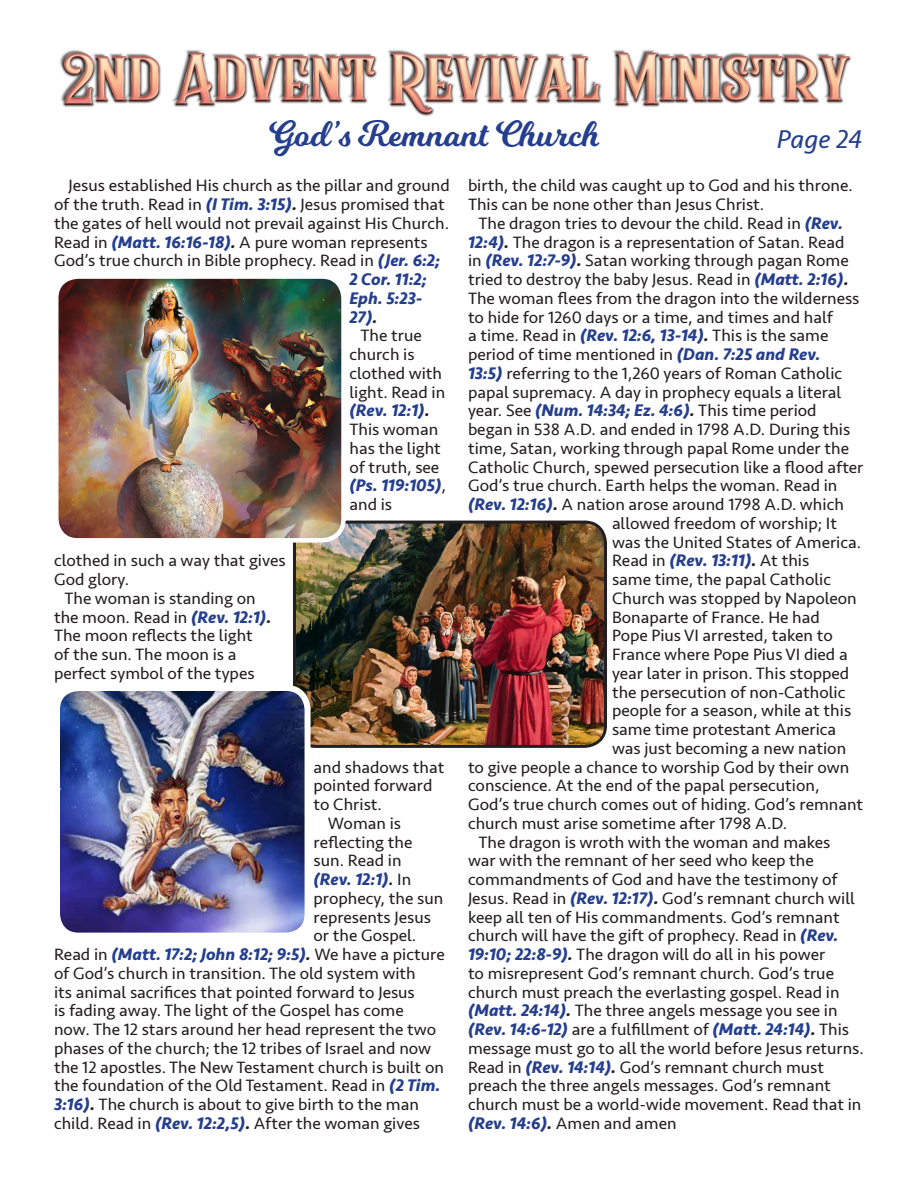
<style>
.page{position:relative;width:918px;height:1188px;background:#fff}
.page>*{position:absolute;margin:0;border:0;box-sizing:border-box;transform-origin:0 0}
.chapter_title{font:36px "Milkshake";color:#253f8e}
.t1{font:italic 27px "Seravek";color:#253f8e}
.t2{font:17.25px/18.8px "Seravek";color:#231f20}
.t3{font:italic 700 17.25px "Seravek";color:#253f8e}
.s1{font-weight:700;font-style:italic;color:#253f8e}
.s2{font-weight:700;font-style:italic}
.s3{color:#231f20}
.s4{font-weight:500;color:#231f20}
.s5{font-weight:400;font-style:normal;color:#231f20}
</style>
<div class="page">
<img style="left:297px;top:522px;width:308px;height:222px">
<div style="left:293px;top:521px;width:314px;height:227px;border:3px solid #231f20;border-radius:21px"></div>
<img style="left:59px;top:279px;width:285px;height:261px">
<div style="left:54px;top:274px;width:292px;height:269px;border:4px solid #fff;border-radius:22px"></div>
<img style="left:61px;top:688px;width:247px;height:244px">
<div style="left:54px;top:685px;width:257px;height:254px;border:6px solid #fff;border-radius:22px"></div>
<img style="left:60px;top:50px;width:792px;height:66px">
<p class="chapter_title" style="left:270px;top:108px;width:332px">God’s Remnant Church</p>
<p class="t1" style="left:777px;top:118px;width:87px">Page 24</p>
<p class="t2" style="left:69px;top:176px;width:383px">Jesus established His church as the pillar and ground</p>
<p class="t2" style="left:54px;top:195px;width:393px">of the truth. Read in <span class="s1">(I Tim. 3:15)</span><span class="s2">.</span> Jesus promised that</p>
<p class="t2" style="left:54px;top:214px;width:397px">the gates of hell would not prevail against His Church.</p>
<p class="t2" style="left:54px;top:233px;width:375px">Read in <span class="s1">(Matt. 16:16-18)</span><span class="s2">.</span> A pure woman represents</p>
<p class="t2" style="left:54px;top:251px;width:388px">God’s true church in Bible prophecy. Read in <span class="s1">(Jer. 6:2;</span></p>
<p class="t3" style="left:350px;top:265px;width:79px">2 Cor. 11:2;</p>
<p class="t3" style="left:350px;top:284px;width:74px">Eph. 5:23-</p>
<p class="t3" style="left:350px;top:303px;width:30px">27)<span class="s3">.</span></p>
<p class="t2" style="left:350px;top:326px;width:98px;text-indent:11px">The true church is clothed with light. Read in <span class="s1">(Rev. 12:1)</span><span class="s2">.<br></span>This woman has the light of truth, see <span class="s1">(Ps. 119:105)</span>, and is</p>
<p class="t2" style="left:468px;top:176px;width:386px">birth, the child was caught up to God and his throne.<br>This can be none other than Jesus Christ.</p>
<p class="t2" style="left:478px;top:214px;width:366px">The dragon tries to devour the child. Read in <span class="s1">(Rev.</span></p>
<p class="t2" style="left:468px;top:233px;width:378px"><span class="s1">12:4)</span><span class="s2">.</span> The dragon is a representation of Satan. Read</p>
<p class="t2" style="left:468px;top:251px;width:382px">in <span class="s1">(Rev. 12:7-9)</span><span class="s2">.</span> Satan working through pagan Rome</p>
<p class="t2" style="left:468px;top:270px;width:382px">tried to destroy the baby Jesus. Read in <span class="s1">(Matt. 2:16)</span><span class="s2">.</span></p>
<p class="t2" style="left:468px;top:289px;width:393px">The woman flees from the dragon into the wilderness</p>
<p class="t2" style="left:468px;top:308px;width:366px">to hide for 1260 days or a time, and times and half</p>
<p class="t2" style="left:468px;top:326px;width:362px">a time. Read in <span class="s1">(Rev. 12:6, 13-14)</span><span class="s2">.</span> This is the same</p>
<p class="t2" style="left:468px;top:345px;width:354px">period of time mentioned in <span class="s1">(Dan. 7:25 and Rev.</span></p>
<p class="t2" style="left:468px;top:364px;width:376px"><span class="s1">13:5)</span> referring to the 1,260 years of Roman Catholic</p>
<p class="t2" style="left:468px;top:383px;width:375px">papal supremacy. A day in prophecy equals a literal</p>
<p class="t2" style="left:468px;top:401px;width:350px">year. See <span class="s1">(Num. 14:34; Ez. 4:6)</span><span class="s2">.</span> This time period</p>
<p class="t2" style="left:468px;top:420px;width:384px">began in 538 A.D. and ended in 1798 A.D. During this</p>
<p class="t2" style="left:468px;top:439px;width:383px">time, Satan, working through papal Rome under the</p>
<p class="t2" style="left:468px;top:458px;width:397px">Catholic Church, spewed persecution like a flood after</p>
<p class="t2" style="left:468px;top:476px;width:371px">God’s true church. Earth helps the woman. Read in</p>
<p class="t2" style="left:468px;top:495px;width:377px"><span class="s1">(Rev. 12:16)</span><span class="s2">.</span> A nation arose around 1798 A.D. which</p>
<p class="t2" style="left:612px;top:514px;width:227px">allowed freedom of worship; It</p>
<p class="t2" style="left:612px;top:533px;width:251px">was the United States of America.</p>
<p class="t2" style="left:612px;top:551px;width:199px">Read in <span class="s1">(Rev. 13:11)</span><span class="s2">.</span> At this</p>
<p class="t2" style="left:612px;top:570px;width:221px">same time, the papal Catholic</p>
<p class="t2" style="left:612px;top:589px;width:246px">Church was stopped by Napoleon</p>
<p class="t2" style="left:612px;top:608px;width:209px">Bonaparte of France. He had</p>
<p class="t2" style="left:612px;top:626px;width:222px">Pope Pius VI arrested, taken to</p>
<p class="t2" style="left:612px;top:645px;width:237px">France where Pope Pius VI died a</p>
<p class="t2" style="left:612px;top:664px;width:239px">year later in prison. This stopped</p>
<p class="t2" style="left:612px;top:683px;width:235px">the persecution of non-Catholic</p>
<p class="t2" style="left:612px;top:701px;width:241px">people for a season, while at this</p>
<p class="t2" style="left:612px;top:720px;width:226px">same time protestant America</p>
<p class="t2" style="left:612px;top:739px;width:236px">was just becoming a new nation</p>
<p class="t2" style="left:468px;top:758px;width:383px">to give people a chance to worship God by their own</p>
<p class="t2" style="left:468px;top:776px;width:353px">conscience. At the end of the papal persecution,</p>
<p class="t2" style="left:468px;top:795px;width:397px">God’s true church comes out of hiding. God’s remnant</p>
<p class="t2" style="left:468px;top:814px;width:321px">church must arise sometime after 1798 A.D.</p>
<p class="t2" style="left:468px;top:833px;width:397px;text-indent:10px">The dragon is wroth with the woman and makes<br>war with the remnant of her seed who keep the commandments of God and have the testimony of Jesus. Read in <span class="s1">(Rev. 12:17)</span><span class="s2">.</span> God’s remnant church will keep all ten of His commandments. God’s remnant church will have the gift of prophecy. Read in <span class="s1">(Rev.<br>19:10; 22:8-9)</span><span class="s2">.</span> The dragon will do all in his power<br>to misrepresent God’s remnant church. God’s true church must preach the everlasting gospel. Read in <span class="s1">(Matt. 24:14)</span><span class="s2">.</span> The three angels message you see in <span class="s1">(Rev. 14:6-12)</span> are a fulfillment of <span class="s1">(Matt. 24:14)</span><span class="s2">.</span> This message must go to all the world before Jesus returns.<br>Read in <span class="s1">(Rev. 14:14)</span><span class="s2">.</span> God’s remnant church must preach the three angels messages. God’s remnant church must be a world-wide movement. Read that in <span class="s1">(Rev. 14:6)</span><span class="s2">.</span> Amen and amen</p>
<p class="t2" style="left:54px;top:551px;width:233px">clothed in such a way that gives<br>God glory.</p>
<p class="t2" style="left:54px;top:589px;width:219px;text-indent:10px">The woman is standing on the moon. Read in <span class="s1">(Rev. 12:1)</span><span class="s2">.<br></span>The moon reflects the light of the sun. The moon is a perfect symbol of the types</p>
<p class="t2" style="left:314px;top:758px;width:132px">and shadows that pointed forward to Christ.</p>
<p class="t2" style="left:328px;top:814px;width:75px">Woman is</p>
<p class="t2" style="left:314px;top:833px;width:100px">reflecting the</p>
<p class="t2" style="left:314px;top:851px;width:90px">sun. Read in</p>
<p class="t3" style="left:314px;top:865px;width:99px">(Rev. 12:1)<span class="s4">.</span> <span class="s5">In</span></p>
<p class="t2" style="left:314px;top:889px;width:131px">prophecy, the sun</p>
<p class="t2" style="left:314px;top:908px;width:119px">represents Jesus</p>
<p class="t2" style="left:314px;top:926px;width:104px">or the Gospel.</p>
<p class="t3" style="left:54px;top:940px;width:392px"><span class="s5">Read in</span> (Matt. 17:2; John 8:12; 9:5)<span class="s3">.</span> <span class="s5">We have a picture</span></p>
<p class="t2" style="left:54px;top:964px;width:363px">of God’s church in transition. The old system with</p>
<p class="t2" style="left:54px;top:983px;width:362px">its animal sacrifices that pointed forward to Jesus</p>
<p class="t2" style="left:54px;top:1001px;width:351px">is fading away. The light of the Gospel has come</p>
<p class="t2" style="left:54px;top:1020px;width:384px">now. The 12 stars around her head represent the two</p>
<p class="t2" style="left:54px;top:1039px;width:379px">phases of the church; the 12 tribes of Israel and now</p>
<p class="t2" style="left:54px;top:1058px;width:391px">the 12 apostles. The New Testament church is built on</p>
<p class="t2" style="left:54px;top:1076px;width:388px">the foundation of the Old Testament. Read in <span class="s1">(2 Tim.</span></p>
<p class="t2" style="left:54px;top:1095px;width:367px"><span class="s1">3:16)</span><span class="s2">.</span> The church is about to give birth to the man</p>
<p class="t2" style="left:54px;top:1114px;width:368px">child. Read in <span class="s1">(Rev. 12:2,5)</span><span class="s2">.</span> After the woman gives</p>
</div>
